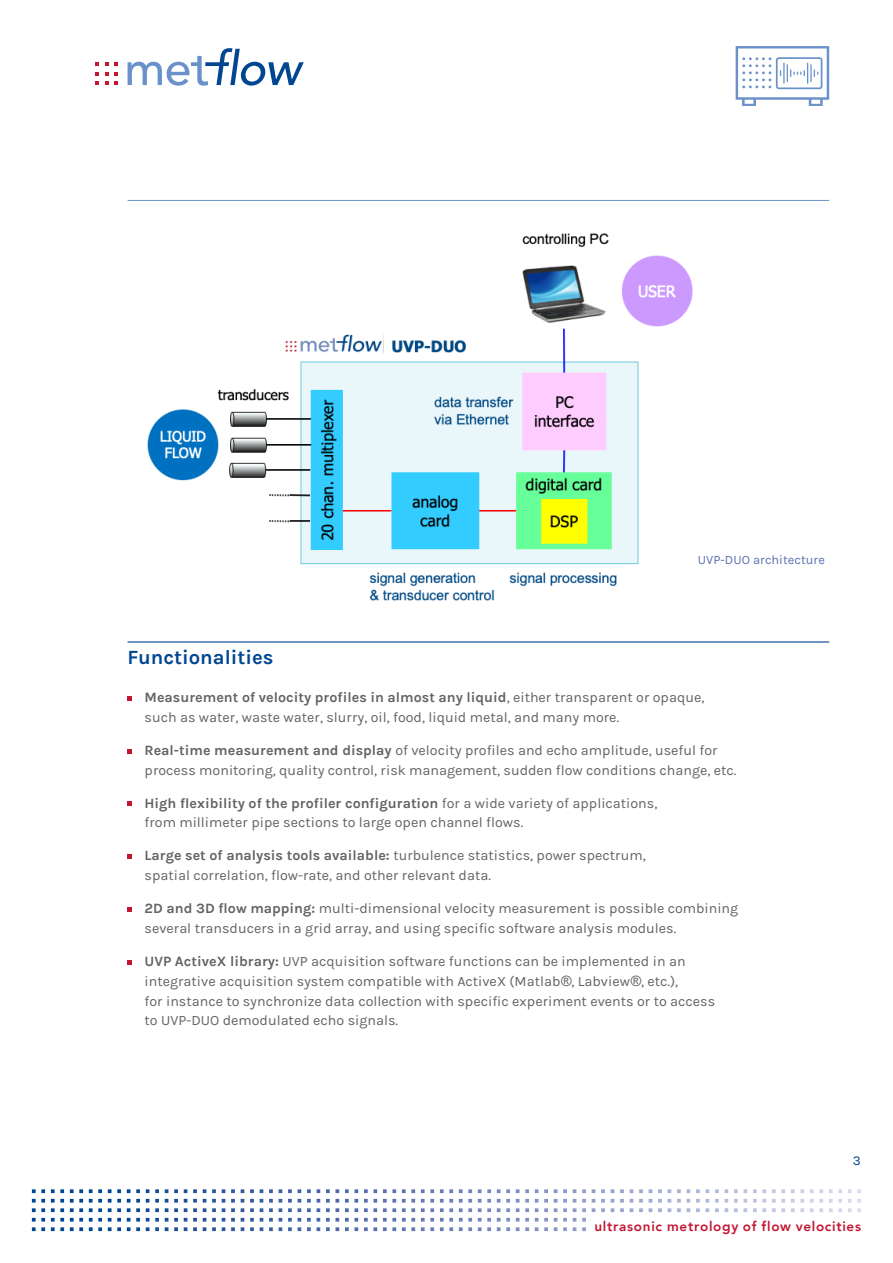
<style>
.page{position:relative;width:893px;height:1263px;background:#fff}
.page>*{position:absolute;margin:0;border:0;box-sizing:border-box;transform-origin:0 0}
.t1{font:700 20.25px "Karla";color:#004691}
.t2{font:14.25px/19.8px "Karla";color:#646363}
.t3{font:800 13.5px "Avenir";letter-spacing:.055em;color:#c21632}
.t4{font:13.5px "Karla";color:#004691}
.t5{font:12.75px "Karla";color:#5872b0}
.s1{font-weight:700}
.s2{font-family:"Arial"}
</style>
<div class="page">
<svg style="left:32px;top:1189px;width:146px;height:42px"></svg>
<hr style="left:128px;top:641px;width:701px;height:1px;background:#004691">
<svg style="left:128px;top:696px;width:4px;height:4px"></svg>
<svg style="left:128px;top:749px;width:4px;height:4px"></svg>
<svg style="left:128px;top:802px;width:4px;height:4px"></svg>
<svg style="left:128px;top:854px;width:4px;height:5px"></svg>
<svg style="left:128px;top:907px;width:4px;height:5px"></svg>
<svg style="left:128px;top:960px;width:4px;height:4px"></svg>
<hr style="left:128px;top:200px;width:701px;height:1px;background:#6a91c9">
<svg style="left:128px;top:48px;width:176px;height:38px"></svg>
<svg style="left:95px;top:72px;width:4px;height:13px"></svg>
<svg style="left:95px;top:62px;width:4px;height:4px"></svg>
<svg style="left:105px;top:72px;width:13px;height:13px"></svg>
<svg style="left:105px;top:62px;width:13px;height:4px"></svg>
<svg style="left:736px;top:46px;width:93px;height:60px"></svg>
<img style="left:147px;top:233px;width:546px;height:368px">
<p class="t5" style="left:698px;top:553px;width:129px">UVP-DUO architecture</p>
<h1 class="t1" style="left:128px;top:645px;width:148px">Functionalities</h1>
<p class="t2" style="left:145px;top:687px;width:561px"><span class="s1">Measurement of velocity profiles in almost any liquid</span>, either transparent or opaque, such as water, waste water, slurry, oil, food, liquid metal, and many more.</p>
<p class="t2" style="left:145px;top:740px;width:593px"><span class="s1">Real-time measurement and display</span> of velocity profiles and echo amplitude, useful for process monitoring, quality control, risk management, sudden flow conditions change, etc.</p>
<p class="t2" style="left:145px;top:793px;width:514px"><span class="s1">High flexibility of the profiler configuration</span> for a wide variety of applications, from millimeter pipe sections to large open channel flows.</p>
<p class="t2" style="left:145px;top:846px;width:503px"><span class="s1">Large set of analysis tools available:</span> turbulence statistics, power spectrum, spatial correlation, flow-rate, and other relevant data.</p>
<p class="t2" style="left:145px;top:899px;width:595px"><span class="s1">2D and 3D flow mapping:</span> multi-dimensional velocity measurement is possible combining several transducers in a grid array, and using specific software analysis modules.</p>
<p class="t2" style="left:145px;top:951px;width:572px"><span class="s1">UVP ActiveX library:</span> UVP acquisition software functions can be implemented in an integrative acquisition system compatible with ActiveX (Matlab<span class="s2">®</span>, Labview<span class="s2">®</span>, etc.),<br>for instance to synchronize data collection with specific experiment events or to access to UVP-DUO demodulated echo signals.</p>
<p class="t4" style="left:853px;top:1153px;width:9px">3</p>
<p class="t3" style="left:594px;top:1216px;width:268px">ultrasonic metrology of flow velocities</p>
</div>
